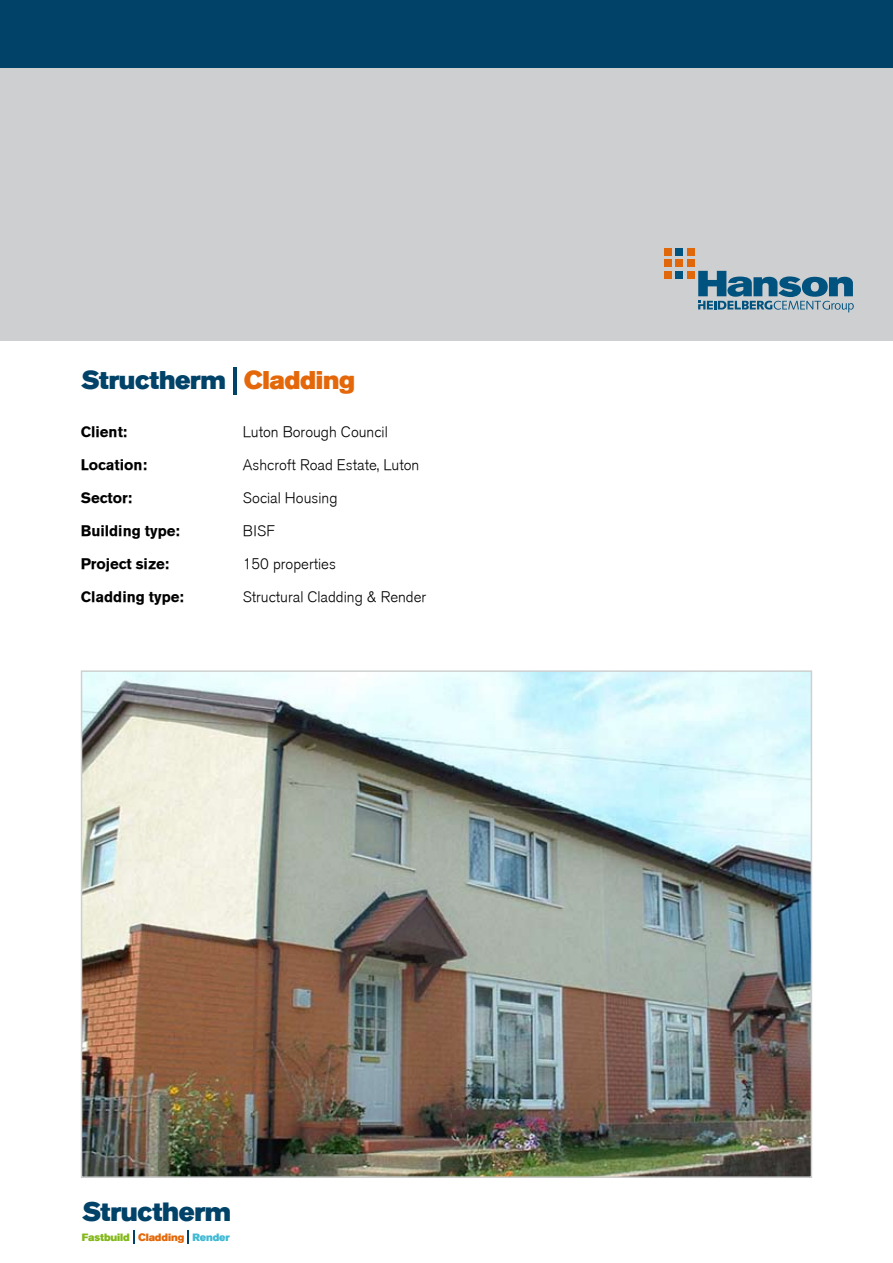
<style>
.page{position:relative;width:893px;height:1263px;background:#fff}
.page>*{position:absolute;margin:0;border:0;box-sizing:border-box;transform-origin:0 0}
.t1{font:26.4px "Akzidenz Grotesk BE Super";letter-spacing:-.015em;color:#004268}
.t2{font:25.5px "Akzidenz Grotesk BE Super";letter-spacing:-.015em;color:#004268}
.t3{font:300 15px "Akzidenz Grotesk Tt";color:#000}
.t4{font:700 15px "Akzidenz Grotesk Tt";color:#000}
.t5{font:10.5px "Akzidenz Grotesk BE Super";letter-spacing:-.01em;color:#83b819}
.s1{color:#e4680a}
.s2{color:#3fb9d4}
</style>
<div class="page">
<div style="left:0;top:68px;width:893px;height:272px;background:#cecfd0"></div>
<div style="left:0;top:0;width:893px;height:68px;background:#004268"></div>
<div style="left:676px;top:248px;width:7px;height:8px;background:#00527f"></div>
<div style="left:676px;top:271px;width:7px;height:8px;background:#00527f"></div>
<div style="left:687px;top:248px;width:8px;height:8px;background:#e1670b"></div>
<div style="left:687px;top:259px;width:8px;height:8px;background:#e1670b"></div>
<div style="left:687px;top:271px;width:8px;height:8px;background:#e1670b"></div>
<div style="left:676px;top:259px;width:7px;height:8px;background:#e1670b"></div>
<div style="left:664px;top:248px;width:8px;height:8px;background:#e1670b"></div>
<div style="left:664px;top:259px;width:8px;height:8px;background:#e1670b"></div>
<div style="left:664px;top:271px;width:8px;height:8px;background:#e1670b"></div>
<svg style="left:698px;top:271px;width:156px;height:41px"></svg>
<svg style="left:133px;top:1231px;width:2px;height:13px"></svg>
<svg style="left:187px;top:1231px;width:2px;height:13px"></svg>
<hr style="left:233px;top:367px;width:4px;height:27px;background:#004268">
<img style="left:84px;top:673px;width:725px;height:502px">
<h2 class="t2" style="left:81px;top:366px;width:275px">Structherm <span class="s1">Cladding</span></h2>
<p class="t4" style="left:81px;top:423px;width:48px">Client:</p>
<p class="t3" style="left:243px;top:424px;width:147px">Luton Borough Council</p>
<p class="t4" style="left:81px;top:456px;width:68px">Location:</p>
<p class="t3" style="left:243px;top:457px;width:178px">Ashcroft Road Estate, Luton</p>
<p class="t4" style="left:81px;top:489px;width:53px">Sector:</p>
<p class="t3" style="left:243px;top:490px;width:96px">Social Housing</p>
<p class="t4" style="left:81px;top:522px;width:101px">Building type:</p>
<p class="t3" style="left:243px;top:523px;width:34px">BISF</p>
<p class="t4" style="left:81px;top:555px;width:90px">Project size:</p>
<p class="t3" style="left:243px;top:556px;width:95px">150 properties</p>
<p class="t4" style="left:81px;top:588px;width:105px">Cladding type:</p>
<p class="t3" style="left:243px;top:589px;width:185px">Structural Cladding &amp; Render</p>
<h1 class="t1" style="left:82px;top:1196px;width:151px">Structherm</h1>
<p class="t5" style="left:82px;top:1231px;width:149px">Fastbuild <span class="s1">Cladding</span> <span class="s2">Render</span></p>
</div>
